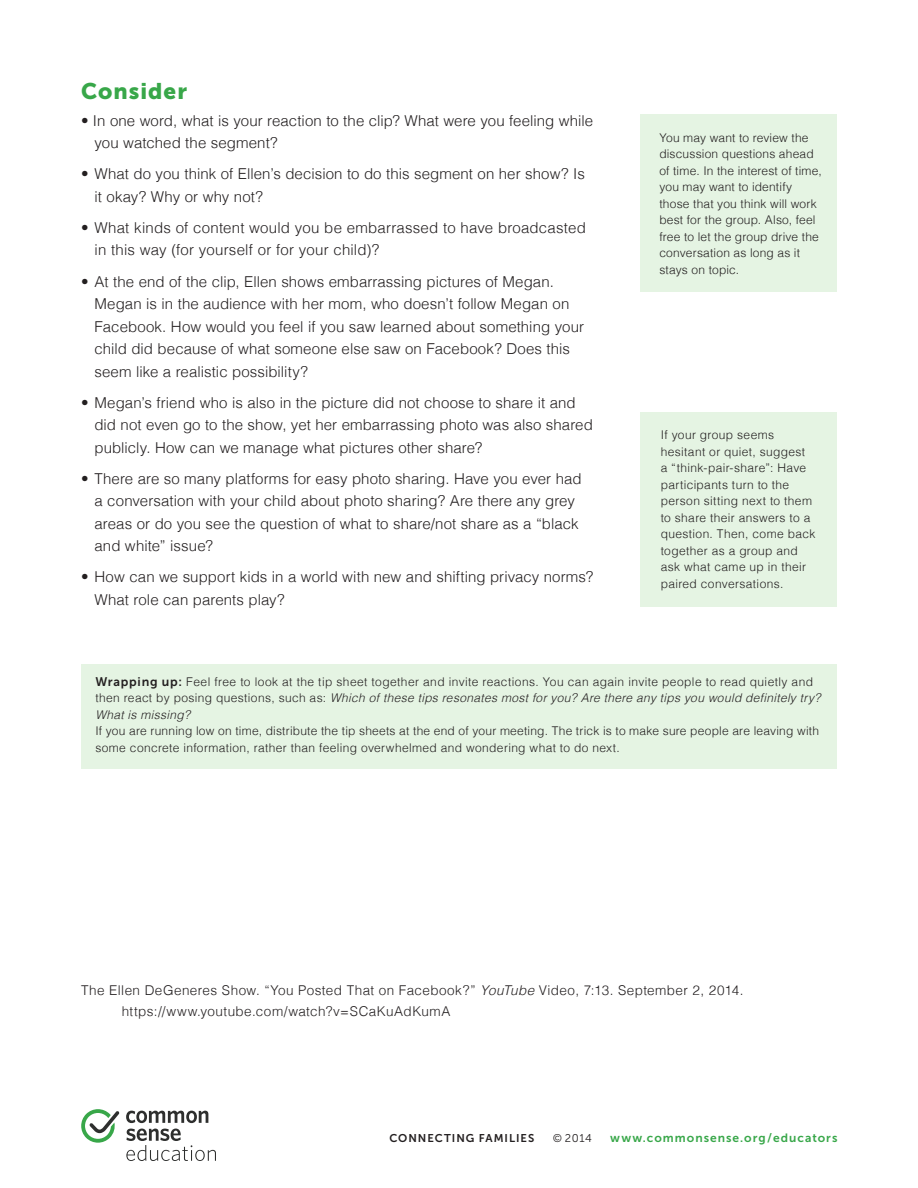
<style>
.page{position:relative;width:918px;height:1188px;background:#fff}
.page>*{position:absolute;margin:0;border:0;box-sizing:border-box;transform-origin:0 0}
.t1{font:22.5px "Museo Sans 900";letter-spacing:.045em;color:#38a749}
.t2{font:300 15px/22.5px "Helvetica";letter-spacing:.005em;color:#231f20}
.t3{font:300 13.5px/21px "Helvetica";letter-spacing:.03em;color:#231f20}
.t4{font:300 12px/16.5px "Helvetica";letter-spacing:.025em;color:#231f20}
.t5{font:12px "Museo Sans 700";letter-spacing:.085em;color:#38a749}
.t6{font:11.25px "Museo Sans 700";letter-spacing:.085em;color:#231f20}
.t7{font:11.25px "Museo Sans 300";color:#231f20}
.s1{font-family:"Museo Sans 700";font-weight:400;font-size:12.45px}
.s2{font-style:italic}
</style>
<div class="page">
<svg style="left:126px;top:1111px;width:82px;height:12px"></svg>
<svg style="left:81px;top:1109px;width:38px;height:34px"></svg>
<svg style="left:126px;top:1129px;width:90px;height:32px"></svg>
<div style="left:641px;top:114px;width:196px;height:178px;background:#e5f4e3"></div>
<div style="left:640px;top:412px;width:197px;height:195px;background:#e5f4e3"></div>
<div style="left:81px;top:664px;width:756px;height:104px;background:#e5f4e3"></div>
<p class="t1" style="left:81px;top:78px;width:108px">Consider</p>
<p class="t2" style="left:94px;top:108px;width:500px;text-indent:-14px">• In one word, what is your reaction to the clip? What were you feeling while you watched the segment?</p>
<p class="t2" style="left:94px;top:162px;width:492px;text-indent:-14px">• What do you think of Ellen’s decision to do this segment on her show? Is it okay? Why or why not?</p>
<p class="t2" style="left:94px;top:215px;width:493px;text-indent:-14px">• What kinds of content would you be embarrassed to have broadcasted in this way (for yourself or for your child)?</p>
<p class="t2" style="left:94px;top:269px;width:491px;text-indent:-14px">• At the end of the clip, Ellen shows embarrassing pictures of Megan.<br>Megan is in the audience with her mom, who doesn’t follow Megan on Facebook. How would you feel if you saw learned about something your child did because of what someone else saw on Facebook? Does this seem like a realistic possibility?</p>
<p class="t2" style="left:94px;top:390px;width:500px;text-indent:-14px">• Megan’s friend who is also in the picture did not choose to share it and did not even go to the show, yet her embarrassing photo was also shared publicly. How can we manage what pictures other share?</p>
<p class="t2" style="left:94px;top:466px;width:489px;text-indent:-14px">• There are so many platforms for easy photo sharing. Have you ever had a conversation with your child about photo sharing? Are there any grey areas or do you see the question of what to share/not share as a “black and white” issue?</p>
<p class="t2" style="left:94px;top:565px;width:500px;text-indent:-14px">• How can we support kids in a world with new and shifting privacy norms?<br>What role can parents play?</p>
<p class="t4" style="left:659px;top:128px;width:164px">You may want to review the discussion questions ahead of time. In the interest of time, you may want to identify those that you think will work best for the group. Also, feel free to let the group drive the conversation as long as it stays on topic.</p>
<p class="t4" style="left:661px;top:426px;width:156px">If your group seems hesitant or quiet, suggest<br>a “think-pair-share”: Have participants turn to the person sitting next to them to share their answers to a question. Then, come back</p>
<p class="t4" style="left:661px;top:542px;width:147px">together as a group and ask what came up in their paired conversations.</p>
<p class="t4" style="left:95px;top:673px;width:727px"><span class="s1">Wrapping up:</span> Feel free to look at the tip sheet together and invite reactions. You can again invite people to read quietly and then react by posing questions, such as: <span class="s2">Which of these tips resonates most for you? Are there any tips you would definitely try?<br>What is missing?</span></p>
<p class="t4" style="left:95px;top:722px;width:725px">If you are running low on time, distribute the tip sheets at the end of your meeting. The trick is to make sure people are leaving with some concrete information, rather than feeling overwhelmed and wondering what to do next.</p>
<p class="t3" style="left:122px;top:978px;width:623px;text-indent:-40px">The Ellen DeGeneres Show. “You Posted That on Facebook?” <span class="s2">YouTube</span> Video, 7:13. September 2, 2014. https://www.youtube.com/watch?v=SCaKuAdKumA</p>
<p class="t6" style="left:389px;top:1132px;width:146px">CONNECTING FAMILIES</p>
<p class="t7" style="left:553px;top:1132px;width:41px">© 2014</p>
<p class="t5" style="left:610px;top:1131px;width:229px">www.commonsense.org/educators</p>
</div>
